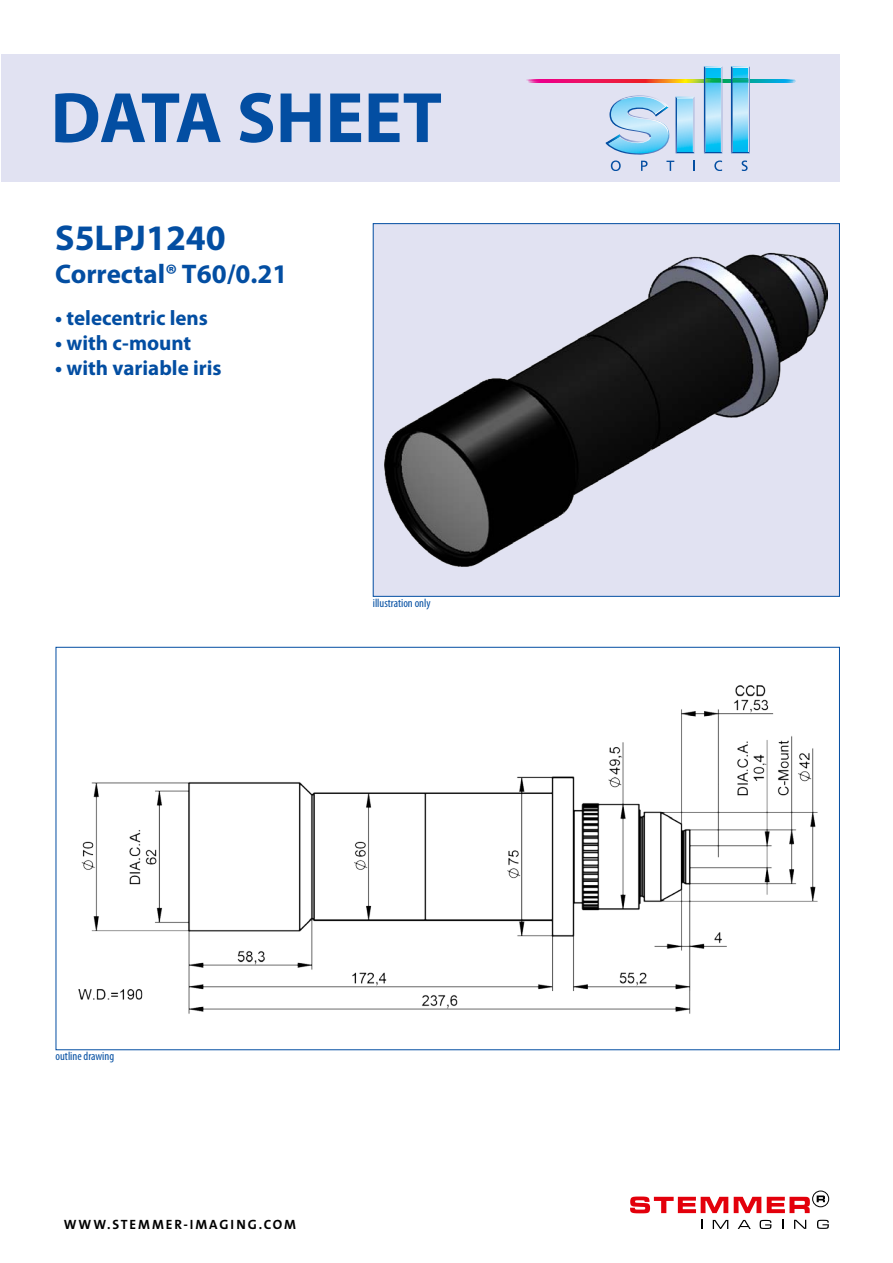
<style>
.page{position:relative;width:893px;height:1263px;background:#fff}
.page>*{position:absolute;margin:0;border:0;box-sizing:border-box;transform-origin:0 0}
.t1{font:700 72px "Myriad Pro";color:#034ea2}
.t2{font:700 36px "Myriad Pro";color:#034ea2}
.t3{font:700 27px "Myriad Pro";color:#034ea2}
.t4{font:700 21px "Myriad Pro";color:#034ea2}
.t5{font:13.5px "The Sans LP7 Bld";letter-spacing:.145em;color:#000}
.t6{font:condensed 12px "Myriad Pro";color:#034ea2}
</style>
<div class="page">
<div style="left:1px;top:54px;width:839px;height:128px;background:#e1e2f2"></div>
<div style="left:373px;top:224px;width:466px;height:372px;background:#e1e2f2"></div>
<img style="left:385px;top:252px;width:443px;height:315px">
<img style="left:78px;top:685px;width:740px;height:329px">
<svg style="left:527px;top:79px;width:262px;height:1px"></svg>
<svg style="left:528px;top:82px;width:266px;height:1px"></svg>
<svg style="left:528px;top:81px;width:265px;height:1px"></svg>
<svg style="left:526px;top:80px;width:269px;height:1px"></svg>
<svg style="left:605px;top:66px;width:145px;height:105px"></svg>
<svg style="left:701px;top:1220px;width:2px;height:9px"></svg>
<svg style="left:713px;top:1220px;width:15px;height:9px"></svg>
<svg style="left:738px;top:1220px;width:13px;height:9px"></svg>
<svg style="left:760px;top:1220px;width:11px;height:9px"></svg>
<svg style="left:782px;top:1220px;width:2px;height:9px"></svg>
<svg style="left:794px;top:1220px;width:12px;height:9px"></svg>
<svg style="left:817px;top:1220px;width:12px;height:9px"></svg>
<svg style="left:630px;top:1196px;width:98px;height:17px"></svg>
<svg style="left:734px;top:1197px;width:27px;height:16px"></svg>
<svg style="left:767px;top:1197px;width:43px;height:16px"></svg>
<svg style="left:817px;top:1195px;width:8px;height:7px"></svg>
<div style="left:812px;top:1191px;width:17px;height:16px;border:1px solid #000;border-radius:50%"></div>
<h1 class="t1" style="left:51px;top:71px;width:393px">DATA SHEET</h1>
<h2 class="t2" style="left:55px;top:215px;width:172px">S5LPJ1240</h2>
<p class="t3" style="left:55px;top:256px;width:234px">Correctal® T60/0.21</p>
<p class="t4" style="left:55px;top:304px;width:154px">• telecentric lens</p>
<p class="t4" style="left:55px;top:329px;width:138px">• with c-mount</p>
<p class="t4" style="left:55px;top:354px;width:168px">• with variable iris</p>
<p class="t6" style="left:373px;top:595px;width:59px">illustration only</p>
<p class="t6" style="left:56px;top:1048px;width:60px">outline drawing</p>
<p class="t5" style="left:64px;top:1215px;width:234px">WWW.STEMMER-IMAGING.COM</p>
</div>
